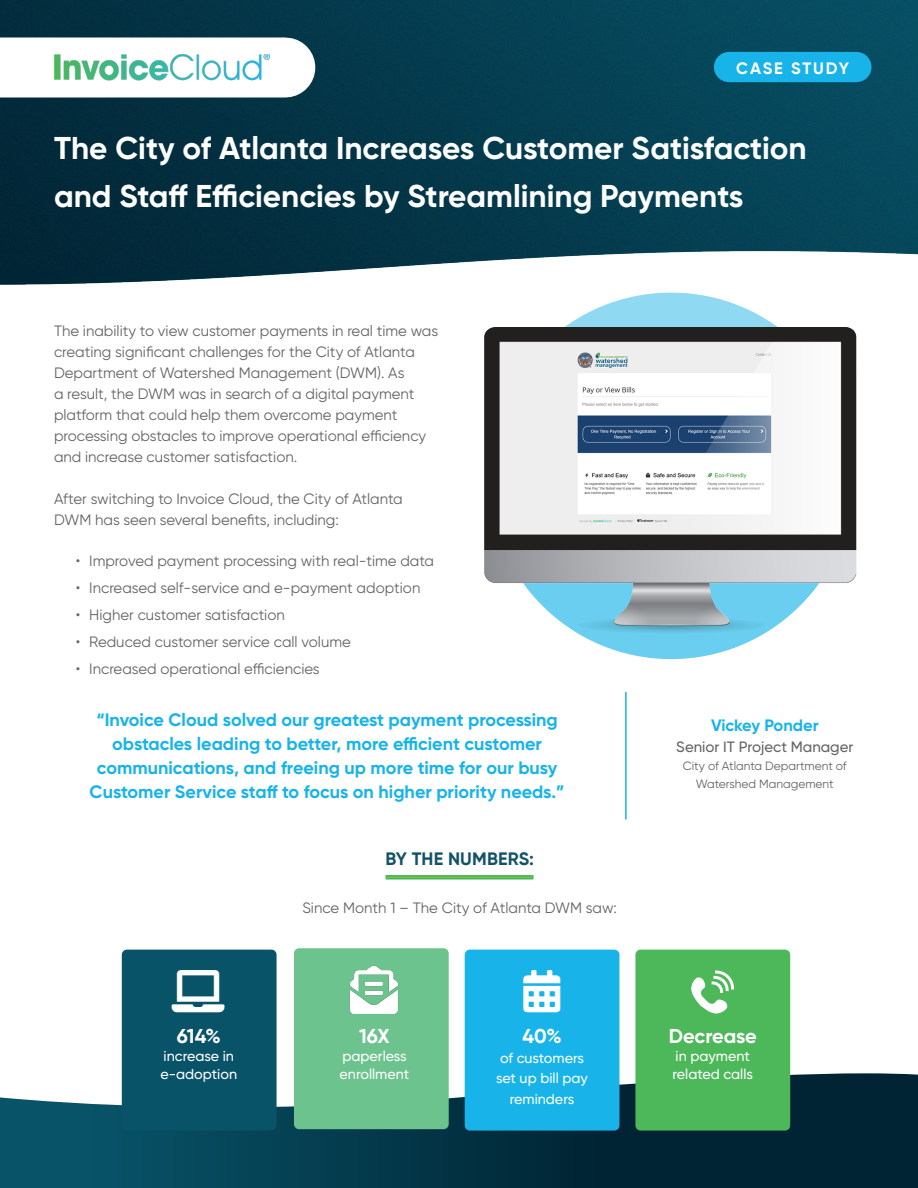
<style>
.page{position:relative;width:918px;height:1188px;background:#fff}
.page>*{position:absolute;margin:0;border:0;box-sizing:border-box;transform-origin:0 0}
.doc_header{font:700 31.5px/48px "Gilroy";color:#fff}
.t1{font:700 20.1px "Gilroy";letter-spacing:-.005em;color:#fff}
.t2{font:700 18px/24px "Gilroy";color:#18b4e9;text-align:center}
.t3{font:700 18px "Gilroy";letter-spacing:.01em;color:#145367}
.t4{font:700 16.5px "Gilroy";color:#18b4e9}
.t5{font:700 16.5px "Gilroy";letter-spacing:.11em;color:#fff}
.body_copy__space-aft{font:15px/21px "Gilroy";color:#646464}
.t6{font:500 15px "Gilroy";color:#646464}
.t7{font:500 14.4px/18px "Gilroy";color:#fff}
.t8{font:12px/18px "Gilroy";color:#646464;text-align:center}
</style>
<div class="page">
<img style="left:0;top:0;width:918px;height:285px">
<div style="left:729px;top:52px;width:127px;height:30px;background:#18b4e9"></div>
<div style="left:0;top:38px;width:285px;height:60px;background:#fff"></div>
<img style="left:54px;top:54px;width:216px;height:27px">
<svg style="left:0;top:1073px;width:918px;height:115px;background:#144252"></svg>
<svg style="left:605px;top:293px;width:132px;height:12px;fill:#8fd9f3"></svg>
<div style="left:294px;top:948px;width:155px;height:181px;background:#6dc38e;border-radius:5px"></div>
<div style="left:465px;top:950px;width:154px;height:181px;background:#18b4e9;border-radius:5px"></div>
<svg style="left:386px;top:875px;width:148px;height:5px"></svg>
<hr style="left:625px;top:692px;width:2px;height:127px;background:#18b4e9">
<img style="left:484px;top:305px;width:373px;height:355px">
<div style="left:122px;top:950px;width:155px;height:181px;background:#085368;border-radius:5px"></div>
<img style="left:349px;top:965px;width:49px;height:49px">
<div style="left:635px;top:950px;width:155px;height:181px;background:#4db859;border-radius:5px"></div>
<svg style="left:691px;top:970px;width:43px;height:44px"></svg>
<p class="t5" style="left:736px;top:58px;width:114px">CASE STUDY</p>
<p class="doc_header" style="left:54px;top:124px;width:754px">The City of Atlanta Increases Customer Satisfaction and Staff Efficiencies by Streamlining Payments</p>
<p class="body_copy__space-aft" style="left:54px;top:320px;width:386px">The inability to view customer payments in real time was creating significant challenges for the City of Atlanta Department of Watershed Management (DWM). As<br>a result, the DWM was in search of a digital payment platform that could help them overcome payment processing obstacles to improve operational efficiency and increase customer satisfaction.</p>
<p class="body_copy__space-aft" style="left:54px;top:488px;width:350px">After switching to Invoice Cloud, the City of Atlanta<br>DWM has seen several benefits, including:</p>
<p class="body_copy__space-aft" style="left:76px;top:550px;width:360px">• Improved payment processing with real-time data</p>
<p class="body_copy__space-aft" style="left:76px;top:577px;width:346px">• Increased self-service and e-payment adoption</p>
<p class="body_copy__space-aft" style="left:76px;top:604px;width:211px">• Higher customer satisfaction</p>
<p class="body_copy__space-aft" style="left:76px;top:631px;width:277px">• Reduced customer service call volume</p>
<p class="body_copy__space-aft" style="left:76px;top:658px;width:246px">• Increased operational efficiencies</p>
<p class="t2" style="left:90px;top:708px;width:477px">“Invoice Cloud solved our greatest payment processing obstacles leading to better, more efficient customer communications, and freeing up more time for our busy Customer Service staff to focus on higher priority needs.”</p>
<p class="t4" style="left:711px;top:715px;width:109px">Vickey Ponder</p>
<p class="t6" style="left:676px;top:738px;width:179px">Senior IT Project Manager</p>
<p class="t8" style="left:683px;top:757px;width:165px">City of Atlanta Department of<br>Watershed Management</p>
<p class="t1" style="left:177px;top:1024px;width:45px">614%</p>
<p class="t7" style="left:164px;top:1047px;width:72px">increase in</p>
<p class="t7" style="left:160px;top:1065px;width:78px">e-adoption</p>
<p class="t3" style="left:385px;top:848px;width:150px">BY THE NUMBERS:</p>
<p class="body_copy__space-aft" style="left:302px;top:897px;width:316px">Since Month 1 – The City of Atlanta DWM saw:</p>
<p class="t1" style="left:359px;top:1024px;width:32px">16X</p>
<p class="t7" style="left:342px;top:1047px;width:66px">paperless</p>
<p class="t7" style="left:340px;top:1065px;width:71px">enrollment</p>
<p class="t1" style="left:522px;top:1024px;width:41px">40%</p>
<p class="t7" style="left:500px;top:1049px;width:85px">of customers</p>
<p class="t7" style="left:496px;top:1069px;width:93px">set up bill pay</p>
<p class="t7" style="left:510px;top:1089px;width:66px">reminders</p>
<p class="t1" style="left:669px;top:1024px;width:90px">Decrease</p>
<p class="t7" style="left:673px;top:1047px;width:82px">in payment related calls</p>
</div>
